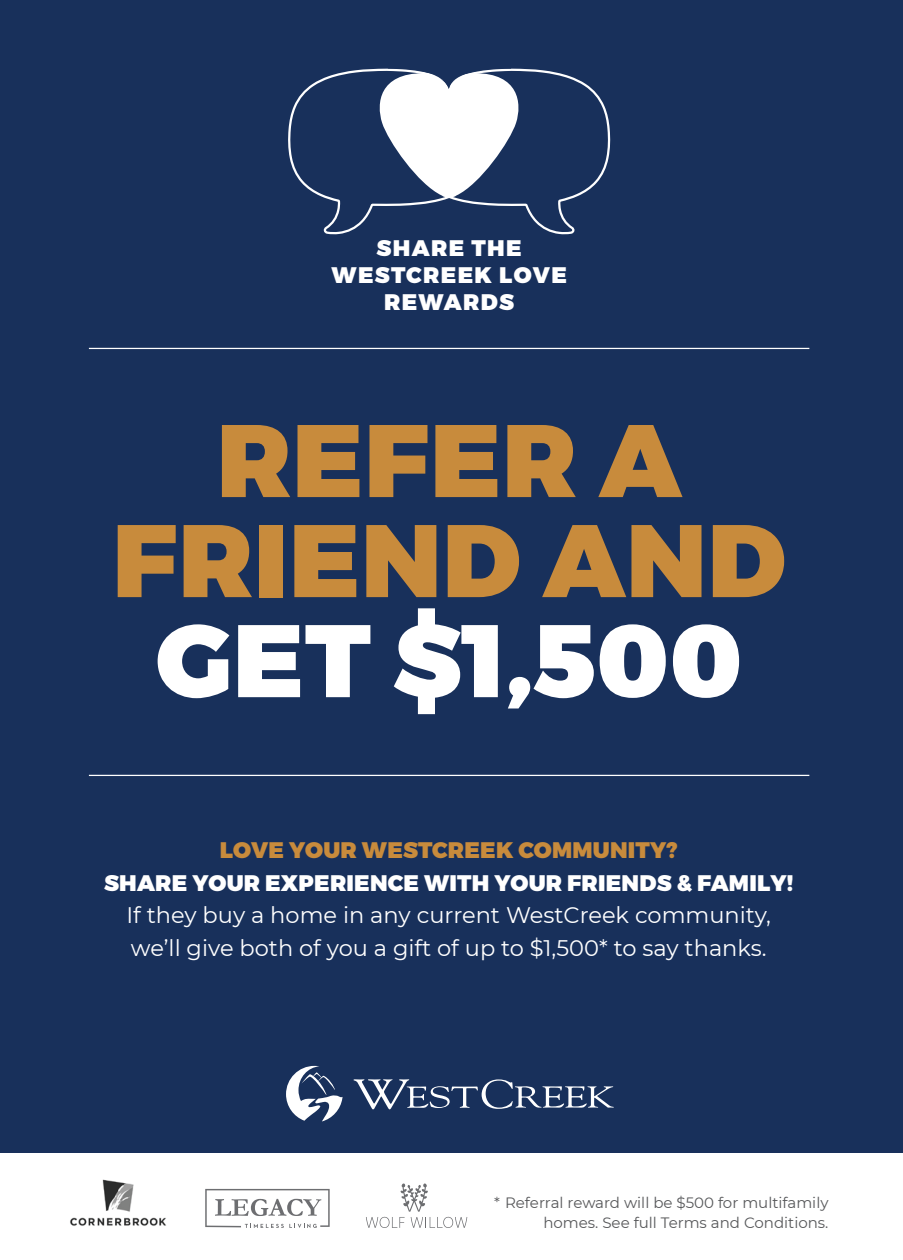
<style>
.page{position:relative;width:903px;height:1260px;background:#fff}
.page>*{position:absolute;margin:0;border:0;box-sizing:border-box;transform-origin:0 0}
.t1{font:900 102.75px/100px "Montserrat";letter-spacing:.01em;color:#c88b3c;text-align:center}
.t2{font:900 102.75px "Montserrat";letter-spacing:.005em;color:#fff}
.t3{font:22.5px/32.5px "Montserrat";color:#fff}
.t4{font:900 22.5px "Montserrat";letter-spacing:.01em;color:#fff}
.t5{font:900 22.5px/27px "Montserrat";letter-spacing:.06em;color:#fff;text-align:center}
.t6{font:900 22.5px "Montserrat";letter-spacing:.01em;color:#c88b3c}
.t7{font:15px/20px "Montserrat";color:#57585a;text-align:right}
</style>
<div class="page">
<div style="left:0;top:0;width:902px;height:1153px;background:#18305b"></div>
<svg style="left:353px;top:1079px;width:260px;height:30px"></svg>
<svg style="left:286px;top:1065px;width:56px;height:56px"></svg>
<hr style="left:89px;top:348px;width:720px;height:1px;background:#fff">
<hr style="left:89px;top:774px;width:720px;height:2px;background:#fff">
<svg style="left:205px;top:1188px;width:124px;height:39px"></svg>
<svg style="left:366px;top:1183px;width:101px;height:44px"></svg>
<img style="left:70px;top:1179px;width:96px;height:47px">
<svg style="left:288px;top:68px;width:323px;height:167px"></svg>
<svg style="left:376px;top:68px;width:146px;height:129px"></svg>
<p class="t5" style="left:331px;top:235px;width:237px">SHARE THE<br>WESTCREEK LOVE<br>REWARDS</p>
<h1 class="t1" style="left:112px;top:414px;width:674px">REFER A<br>FRIEND AND</h1>
<h1 class="t2" style="left:156px;top:596px;width:588px">GET $1,500</h1>
<p class="t6" style="left:220px;top:836px;width:459px">LOVE YOUR WESTCREEK COMMUNITY?</p>
<p class="t4" style="left:104px;top:868px;width:690px">SHARE YOUR EXPERIENCE WITH YOUR FRIENDS &amp; FAMILY!</p>
<p class="t3" style="left:126px;top:898px;width:646px">If they buy a home in any current WestCreek community, we’ll give both of you a gift of up to $1,500* to say thanks.</p>
<p class="t7" style="left:494px;top:1192px;width:336px">* Referral reward will be $500 for multifamily homes. See full Terms and Conditions.</p>
</div>
